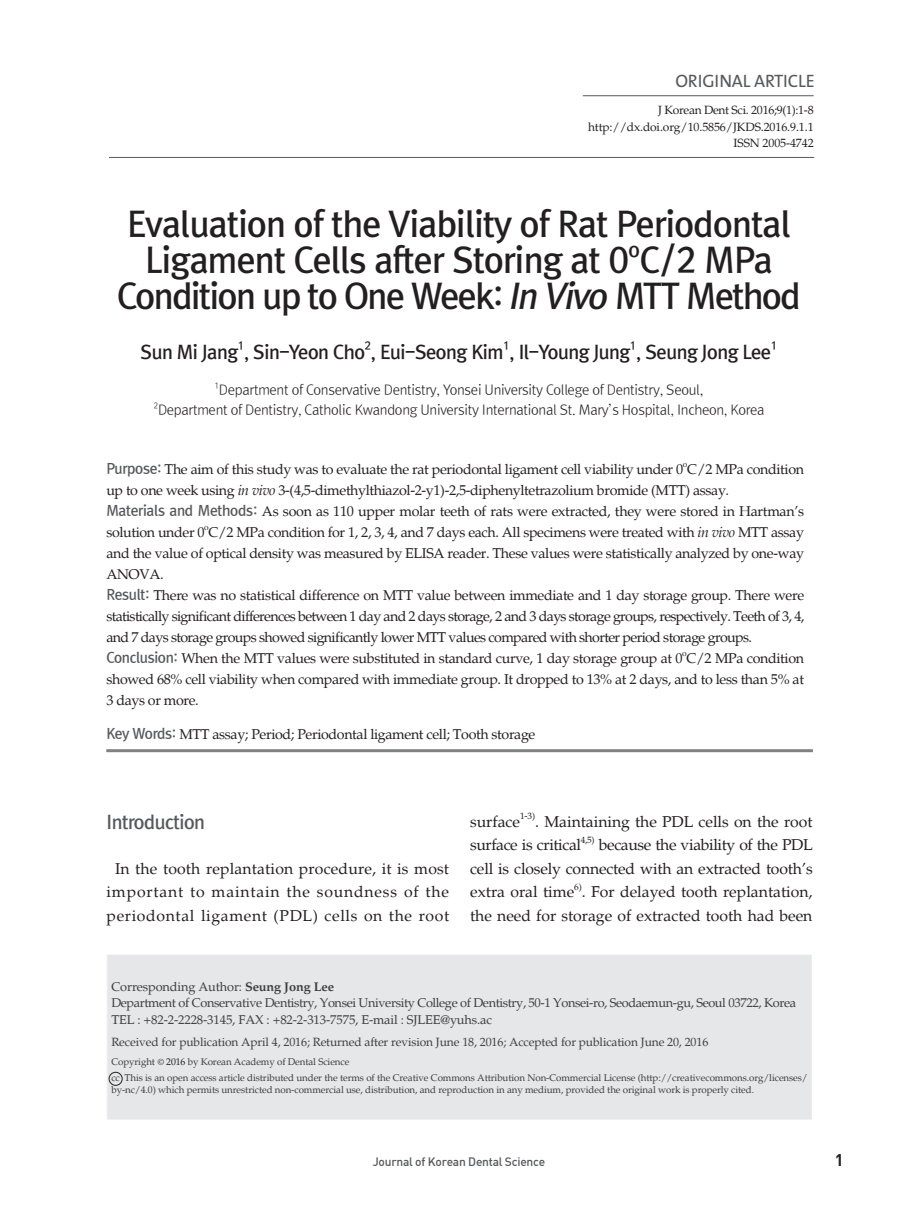
<style>
.page{position:relative;width:919px;height:1217px;background:#fff}
.page>*{position:absolute;margin:0;border:0;box-sizing:border-box;transform-origin:0 0}
.t1{font:34.5px/36px "Rix M Go B";letter-spacing:-.02em;color:#231f20;text-align:center}
.t2{font:34.5px "Rix M Go B";letter-spacing:-.04em;color:#231f20}
.t3{font:20.1px "Rix M Go B";color:#231f20}
.t4{font:18.75px "Rix M Go B";letter-spacing:-.025em;color:#231f20}
.t5{font:18.75px "Rix M Go B";letter-spacing:-.025em;color:#57585a}
.t6{font:18px "The Mix";letter-spacing:-.01em;color:#57585a}
.t7{font:16.5px "Dinbol";color:#231f20}
.t8{font:15.75px/23.5px "Palatino";color:#231f20}
.t9{font:15.75px/23.5px "Palatino";letter-spacing:.04em;color:#231f20;text-align:center}
.t10{font:14.25px/21px "Palatino";letter-spacing:-.025em;color:#231f20}
.t11{font:13.5px "Rix M Go L";letter-spacing:-.025em;color:#231f20}
.t12{font:12.75px/16.5px "Palatino";letter-spacing:-.03em;color:#3e3e3f}
.t13{font:12px "Palatino";letter-spacing:-.01em;color:#3e3e3f}
.t14{font:12px/16.5px "Palatino";letter-spacing:-.01em;color:#231f20;text-align:right}
.t15{font:12px "Dinmed";letter-spacing:-.02em;color:#57585a}
.t16{font:10.95px "Rix M Go B";color:#231f20}
.t17{font:9.75px/16.2px "Palatino";letter-spacing:-.01em;color:#3e3e3f}
.t18{font:9.15px "Palatino";color:#231f20}
.t19{font:8.25px "Palatino";color:#231f20}
.t20{font:7.8px "Rix M Go L";color:#231f20}
.s1{font-style:italic}
.s2{font-family:"Rix M Go B";color:#57585a}
.s3{font-weight:700}
.s4{font-family:"Utopia Std"}
.s5{color:#231f20}
</style>
<div class="page">
<hr style="left:583px;top:95px;width:230px;height:1px;background:#57585a">
<hr style="left:109px;top:157px;width:705px;height:1px;background:#57585a">
<div style="left:107px;top:953px;width:705px;height:166px;background:#e6e7e9"></div>
<div style="left:106px;top:953px;width:706px;height:167px;border:1px solid #fff"></div>
<div style="left:109px;top:1071px;width:13px;height:14px;border:1px solid #231f20;border-radius:50%"></div>
<hr style="left:106px;top:749px;width:706px;height:3px;background:#808285">
<p class="t6" style="left:675px;top:66px;width:141px">ORIGINAL ARTICLE</p>
<p class="t14" style="left:588px;top:102px;width:227px">J Korean Dent Sci. 2016;9(1):1-8 http://dx.doi.org/10.5856/JKDS.2016.9.1.1<br>ISSN 2005-4742</p>
<p class="t1" style="left:127px;top:207px;width:665px">Evaluation of the Viability of Rat Periodontal<br>Ligament Cells after Storing at 0 C/2 MPa</p>
<p class="t3" style="left:628px;top:238px;width:13px">o</p>
<p class="t2" style="left:117px;top:278px;width:685px">Condition up to One Week: <span class="s1">In Vivo</span> MTT Method</p>
<p class="t4" style="left:140px;top:341px;width:632px">Sun Mi Jang , Sin-Yeon Cho , Eui-Seong Kim , Il-Young Jung , Seung Jong Lee</p>
<p class="t16" style="left:238px;top:339px;width:8px">1</p>
<p class="t16" style="left:364px;top:339px;width:8px">2</p>
<p class="t16" style="left:503px;top:339px;width:8px">1</p>
<p class="t16" style="left:630px;top:339px;width:8px">1</p>
<p class="t16" style="left:770px;top:339px;width:8px">1</p>
<p class="t20" style="left:214px;top:381px;width:6px">1</p>
<p class="t11" style="left:219px;top:382px;width:486px">Department of Conservative Dentistry, Yonsei University College of Dentistry, Seoul,</p>
<p class="t20" style="left:153px;top:401px;width:6px">2</p>
<p class="t11" style="left:158px;top:402px;width:608px">Department of Dentistry, Catholic Kwandong University International St. Mary’s Hospital, Incheon, Korea</p>
<p class="t19" style="left:683px;top:459px;width:6px">o</p>
<p class="t10" style="left:106px;top:480px;width:699px">up to one week using <span class="s1">in vivo</span> 3-(4,5-dimethylthiazol-2-y1)-2,5-diphenyltetrazolium bromide (MTT) assay.<br><span class="s2">Materials and Methods:</span> As soon as 110 upper molar teeth of rats were extracted, they were stored in Hartman’s solution under 0 C/2 MPa condition for 1, 2, 3, 4, and 7 days each. All specimens were treated with <span class="s1">in vivo</span> MTT assay</p>
<p class="t10" style="left:106px;top:459px;width:699px"><span class="s2">Purpose:</span> The aim of this study was to evaluate the rat periodontal ligament cell viability under 0 C/2 MPa condition</p>
<p class="t19" style="left:204px;top:522px;width:6px">o</p>
<p class="t10" style="left:106px;top:543px;width:699px">and the value of optical density was measured by ELISA reader. These values were statistically analyzed by one-way ANOVA.<br><span class="s2">Result:</span> There was no statistical difference on MTT value between immediate and 1 day storage group. There were statistically significant differences between 1 day and 2 days storage, 2 and 3 days storage groups, respectively. Teeth of 3, 4, and 7 days storage groups showed significantly lower MTT values compared with shorter period storage groups.<br><span class="s2">Conclusion:</span> When the MTT values were substituted in standard curve, 1 day storage group at 0 C/2 MPa condition</p>
<p class="t19" style="left:682px;top:648px;width:6px">o</p>
<p class="t10" style="left:106px;top:669px;width:699px">showed 68% cell viability when compared with immediate group. It dropped to 13% at 2 days, and to less than 5% at<br>3 days or more.</p>
<p class="t10" style="left:106px;top:723px;width:430px"><span class="s2">Key Words:</span> MTT assay; Period; Periodontal ligament cell; Tooth storage</p>
<p class="t5" style="left:107px;top:812px;width:100px">Introduction</p>
<p class="t9" style="left:107px;top:856px;width:344px">In the tooth replantation procedure, it is most important to maintain the soundness of the periodontal ligament (PDL) cells on the root</p>
<p class="t8" style="left:470px;top:809px;width:51px">surface</p>
<p class="t18" style="left:520px;top:810px;width:17px">1-3)</p>
<p class="t8" style="left:470px;top:809px;width:344px;text-indent:65px">. Maintaining the PDL cells on the root surface is critical</p>
<p class="t18" style="left:580px;top:834px;width:15px">4,5)</p>
<p class="t8" style="left:470px;top:833px;width:344px;text-align:justify;text-indent:129px">because the viability of the PDL cell is closely connected with an extracted tooth’s extra oral time</p>
<p class="t18" style="left:574px;top:881px;width:9px">6)</p>
<p class="t8" style="left:470px;top:880px;width:344px;text-align:right">. For delayed tooth replantation,<br>the need for storage of extracted tooth had been</p>
<p class="t12" style="left:111px;top:978px;width:686px">Corresponding Author: <span class="s3">Seung Jong Lee<br></span>Department of Conservative Dentistry, Yonsei University College of Dentistry, 50-1 Yonsei-ro, Seodaemun-gu, Seoul 03722, Korea<br>TEL : +82-2-2228-3145, FAX : +82-2-313-7575, E-mail : SJLEE@yuhs.ac</p>
<p class="t13" style="left:111px;top:1034px;width:598px">Received for publication April 4, 2016; Returned after revision June 18, 2016; Accepted for publication June 20, 2016</p>
<p class="t17" style="left:111px;top:1053px;width:697px">Copyright <span class="s4">©</span> <span class="s5">2016</span> by Korean Academy of Dental Science<br>cc This is an open access article distributed under the terms of the Creative Commons Attribution Non-Commercial License (http://creativecommons.org/licenses/</p>
<p class="t17" style="left:111px;top:1081px;width:644px">by-nc/4.0) which permits unrestricted non-commercial use, distribution, and reproduction in any medium, provided the original work is properly cited.</p>
<p class="t15" style="left:373px;top:1153px;width:174px">Journal of Korean Dental Science</p>
<p class="t7" style="left:834px;top:1148px;width:10px">1</p>
</div>
